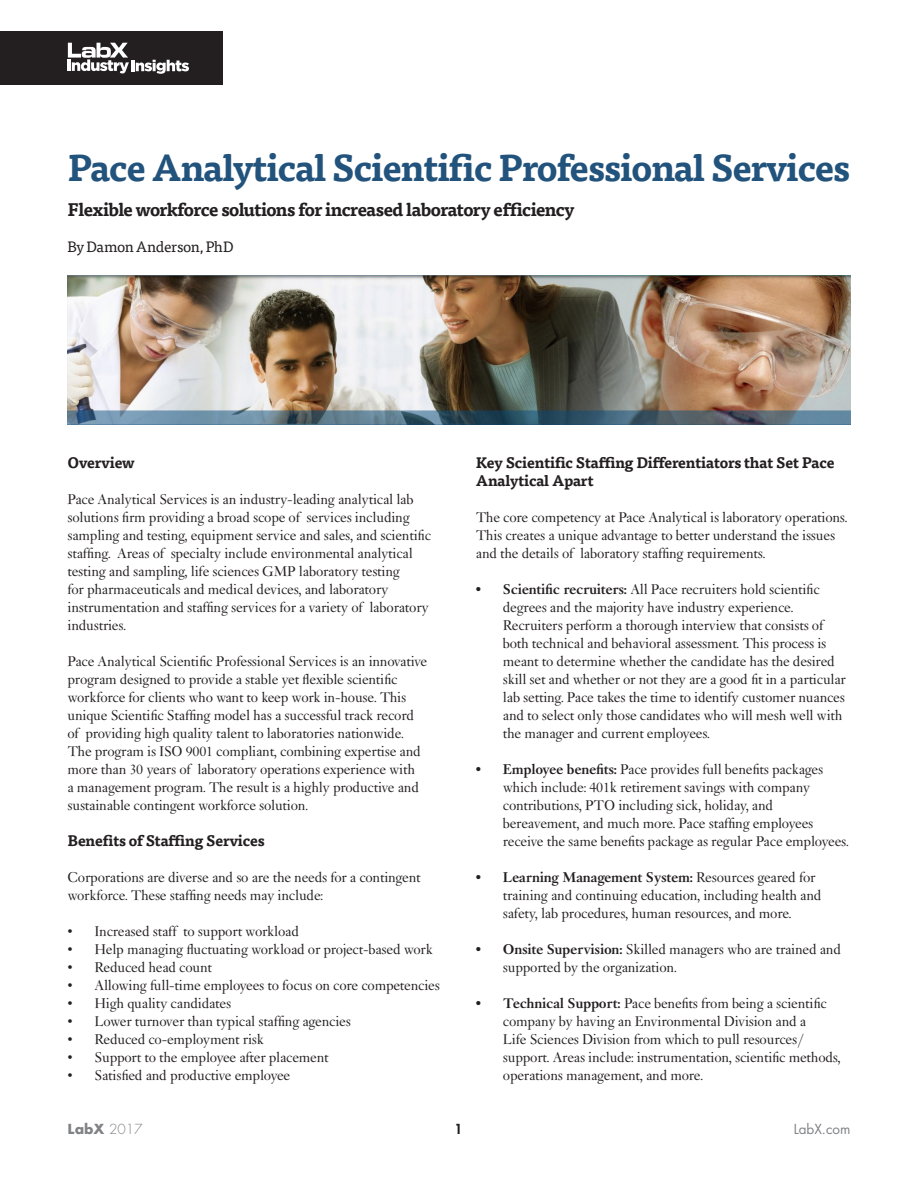
<style>
.page{position:relative;width:918px;height:1188px;background:#fff}
.page>*{position:absolute;margin:0;border:0;box-sizing:border-box;transform-origin:0 0}
.t1{font:700 36.75px "Tisa Pro";letter-spacing:-.03em;color:#22537c}
.t2{font:700 18px "Tisa Pro";letter-spacing:-.035em;color:#231f20}
.t3{font:15px/18px "Janson";letter-spacing:-.015em;color:#231f20}
.t4{font:700 15px/18px "Tisa Pro";letter-spacing:-.015em;color:#231f20}
.t5{font:15px "Tisa Pro";letter-spacing:-.025em;color:#231f20}
.t6{font:700 13.5px "Futura";color:#808285}
.t7{font:13.5px "Futura";color:#808285}
.t8{font:800 13.5px "Futura";color:#231f20}
.s1{font-weight:700}
.s2{font-weight:300}
</style>
<div class="page">
<div style="left:0;top:31px;width:222px;height:54px;background:#231f20"></div>
<svg style="left:68px;top:43px;width:121px;height:31px"></svg>
<img style="left:68px;top:276px;width:782px;height:149px">
<p class="t1" style="left:68px;top:138px;width:784px">Pace Analytical Scientific Professional Services</p>
<p class="t2" style="left:68px;top:195px;width:509px">Flexible workforce solutions for increased laboratory efficiency</p>
<p class="t5" style="left:68px;top:236px;width:167px">By Damon Anderson, PhD</p>
<p class="t4" style="left:68px;top:453px;width:69px">Overview</p>
<p class="t3" style="left:68px;top:490px;width:365px">Pace Analytical Services is an industry-leading analytical lab solutions firm providing a broad scope of services including sampling and testing, equipment service and sales, and scientific staffing. Areas of specialty include environmental analytical testing and sampling, life sciences GMP laboratory testing<br>for pharmaceuticals and medical devices, and laboratory instrumentation and staffing services for a variety of laboratory industries.</p>
<p class="t3" style="left:68px;top:652px;width:361px">Pace Analytical Scientific Professional Services is an innovative program designed to provide a stable yet flexible scientific workforce for clients who want to keep work in-house. This unique Scientific Staffing model has a successful track record of providing high quality talent to laboratories nationwide.<br>The program is ISO 9001 compliant, combining expertise and more than 30 years of laboratory operations experience with<br>a management program. The result is a highly productive and sustainable contingent workforce solution.</p>
<p class="t4" style="left:68px;top:831px;width:199px">Benefits of Staffing Services</p>
<p class="t3" style="left:68px;top:868px;width:355px">Corporations are diverse and so are the needs for a contingent workforce. These staffing needs may include:</p>
<p class="t3" style="left:68px;top:922px;width:233px">• Increased staff to support workload</p>
<p class="t3" style="left:68px;top:940px;width:367px">• Help managing fluctuating workload or project-based work</p>
<p class="t3" style="left:68px;top:958px;width:146px">• Reduced head count</p>
<p class="t3" style="left:68px;top:976px;width:374px">• Allowing full-time employees to focus on core competencies</p>
<p class="t3" style="left:68px;top:994px;width:165px">• High quality candidates</p>
<p class="t3" style="left:68px;top:1012px;width:285px">• Lower turnover than typical staffing agencies</p>
<p class="t3" style="left:68px;top:1030px;width:198px">• Reduced co-employment risk</p>
<p class="t3" style="left:68px;top:1048px;width:263px">• Support to the employee after placement</p>
<p class="t3" style="left:68px;top:1066px;width:224px">• Satisfied and productive employee</p>
<p class="t4" style="left:476px;top:453px;width:360px">Key Scientific Staffing Differentiators that Set Pace<br>Analytical Apart</p>
<p class="t3" style="left:476px;top:508px;width:373px">The core competency at Pace Analytical is laboratory operations.<br>This creates a unique advantage to better understand the issues and the details of laboratory staffing requirements.</p>
<p class="t3" style="left:503px;top:580px;width:345px;text-indent:-27px"><span class="s1">• Scientific recruiters:</span> All Pace recruiters hold scientific degrees and the majority have industry experience.<br>Recruiters perform a thorough interview that consists of both technical and behavioral assessment. This process is meant to determine whether the candidate has the desired skill set and whether or not they are a good fit in a particular lab setting. Pace takes the time to identify customer nuances and to select only those candidates who will mesh well with the manager and current employees.</p>
<p class="t3" style="left:503px;top:760px;width:347px;text-indent:-27px"><span class="s1">• Employee benefits:</span> Pace provides full benefits packages which include: 401k retirement savings with company contributions, PTO including sick, holiday, and bereavement, and much more. Pace staffing employees receive the same benefits package as regular Pace employees.</p>
<p class="t3" style="left:503px;top:868px;width:320px;text-indent:-27px"><span class="s1">• Learning Management System:</span> Resources geared for training and continuing education, including health and safety, lab procedures, human resources, and more.</p>
<p class="t3" style="left:503px;top:940px;width:340px;text-indent:-27px"><span class="s1">• Onsite Supervision:</span> Skilled managers who are trained and supported by the organization.</p>
<p class="t3" style="left:503px;top:994px;width:339px;text-indent:-27px"><span class="s1">• Technical Support:</span> Pace benefits from being a scientific company by having an Environmental Division and a<br>Life Sciences Division from which to pull resources/ support. Areas include: instrumentation, scientific methods, operations management, and more.</p>
<p class="t6" style="left:68px;top:1119px;width:77px">LabX <span class="s2">2017</span></p>
<p class="t8" style="left:454px;top:1120px;width:9px">1</p>
<p class="t7" style="left:794px;top:1120px;width:58px">LabX.com</p>
</div>
